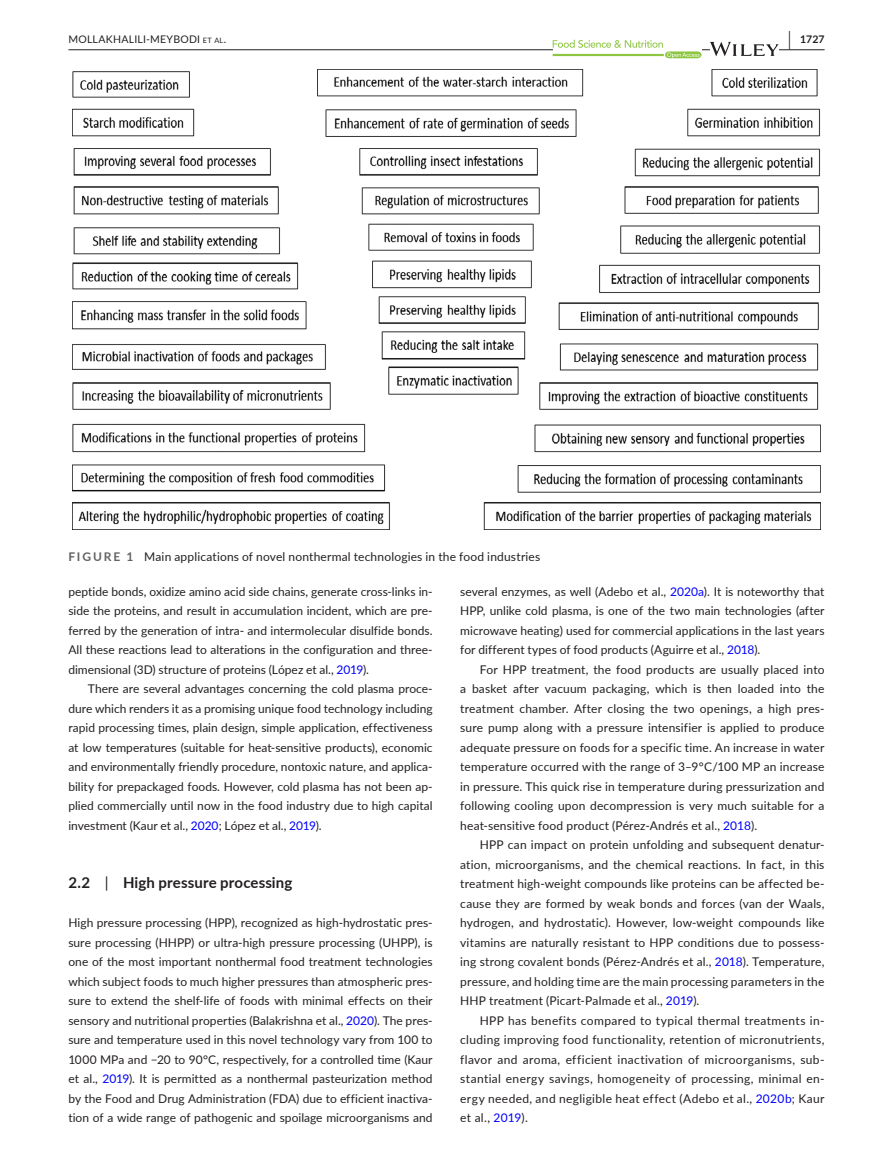
<style>
.page{position:relative;width:893px;height:1174px;background:#fff}
.page>*{position:absolute;margin:0;border:0;box-sizing:border-box;transform-origin:0 0}
.t1{font:700 15px "Lato";letter-spacing:.005em;color:#231f20}
.t2{font:12px/19.5px "Lato";letter-spacing:.01em;color:#231f20;text-align:justify}
.t3{font:10.5px "Lato";letter-spacing:.02em;color:#231f20}
.t4{font:700 10.5px "Lato";color:#231f20}
.s1{font-size:7.35px}
.s2{font-size:19.5px}
.s3{font-weight:700;color:#636366}
.s4{color:#00f}
.s5{font-weight:400}
</style>
<div class="page">
<hr style="left:68px;top:49px;width:756px;height:1px;background:#231f20">
<svg style="left:553px;top:40px;width:148px;height:18px"></svg>
<svg style="left:710px;top:42px;width:69px;height:14px"></svg>
<img style="left:72px;top:69px;width:749px;height:460px">
<p class="t3" style="left:68px;top:31px;width:159px">MOLLAKHALILI-MEYBODI <span class="s1">et al</span>.</p>
<p class="t4" style="left:789px;top:31px;width:37px"><span class="s2">|</span> 1727</p>
<p class="t2" style="left:68px;top:546px;width:473px"><span class="s3">FIGURE 1</span> Main applications of novel nonthermal technologies in the food industries</p>
<p class="t2" style="left:68px;top:581px;width:366px">peptide bonds, oxidize amino acid side chains, generate cross-links in&shy;side the proteins, and result in accumulation incident, which are pre&shy;ferred by the generation of intra- and intermolecular disulfide bonds.<br>All these reactions lead to alterations in the configuration and three&shy;dimensional (3D) structure of proteins (López et al., <span class="s4">2019</span>).</p>
<p class="t2" style="left:68px;top:678px;width:366px;text-indent:20px">There are several advantages concerning the cold plasma proce&shy;dure which renders it as a promising unique food technology including rapid processing times, plain design, simple application, effectiveness at low temperatures (suitable for heat-sensitive products), economic and environmentally friendly procedure, nontoxic nature, and applica&shy;bility for prepackaged foods. However, cold plasma has not been ap&shy;plied commercially until now in the food industry due to high capital investment (Kaur et al., <span class="s4">2020</span>; López et al., <span class="s4">2019</span>).</p>
<p class="t1" style="left:68px;top:872px;width:225px">2.2 <span class="s5">|</span> High pressure processing</p>
<p class="t2" style="left:68px;top:912px;width:366px">High pressure processing (HPP), recognized as high-hydrostatic pres&shy;sure processing (HHPP) or ultra-high pressure processing (UHPP), is one of the most important nonthermal food treatment technologies which subject foods to much higher pressures than atmospheric pres&shy;sure to extend the shelf-life of foods with minimal effects on their sensory and nutritional properties (Balakrishna et al., <span class="s4">2020</span>). The pres&shy;sure and temperature used in this novel technology vary from 100 to 1000 MPa and −20 to 90°C, respectively, for a controlled time (Kaur et al., <span class="s4">2019</span>). It is permitted as a nonthermal pasteurization method by the Food and Drug Administration (FDA) due to efficient inactiva&shy;tion of a wide range of pathogenic and spoilage microorganisms and</p>
<p class="t2" style="left:460px;top:581px;width:366px">several enzymes, as well (Adebo et al., <span class="s4">2020a</span>). It is noteworthy that HPP, unlike cold plasma, is one of the two main technologies (after microwave heating) used for commercial applications in the last years for different types of food products (Aguirre et al., <span class="s4">2018</span>).</p>
<p class="t2" style="left:460px;top:659px;width:366px;text-indent:20px">For HPP treatment, the food products are usually placed into a basket after vacuum packaging, which is then loaded into the treatment chamber. After closing the two openings, a high pres&shy;sure pump along with a pressure intensifier is applied to produce adequate pressure on foods for a specific time. An increase in water temperature occurred with the range of 3–9°C/100 MP an increase in pressure. This quick rise in temperature during pressurization and following cooling upon decompression is very much suitable for a heat-sensitive food product (Pérez-Andrés et al., <span class="s4">2018</span>).</p>
<p class="t2" style="left:460px;top:834px;width:366px;text-indent:20px">HPP can impact on protein unfolding and subsequent denatur&shy;ation, microorganisms, and the chemical reactions. In fact, in this treatment high-weight compounds like proteins can be affected be&shy;cause they are formed by weak bonds and forces (van der Waals, hydrogen, and hydrostatic). However, low-weight compounds like vitamins are naturally resistant to HPP conditions due to possess&shy;ing strong covalent bonds (Pérez-Andrés et al., <span class="s4">2018</span>). Temperature, pressure, and holding time are the main processing parameters in the HHP treatment (Picart-Palmade et al., <span class="s4">2019</span>).</p>
<p class="t2" style="left:460px;top:1010px;width:366px;text-indent:20px">HPP has benefits compared to typical thermal treatments in&shy;cluding improving food functionality, retention of micronutrients, flavor and aroma, efficient inactivation of microorganisms, sub&shy;stantial energy savings, homogeneity of processing, minimal en&shy;ergy needed, and negligible heat effect (Adebo et al., <span class="s4">2020b</span>; Kaur et al., <span class="s4">2019</span>).</p>
</div>
